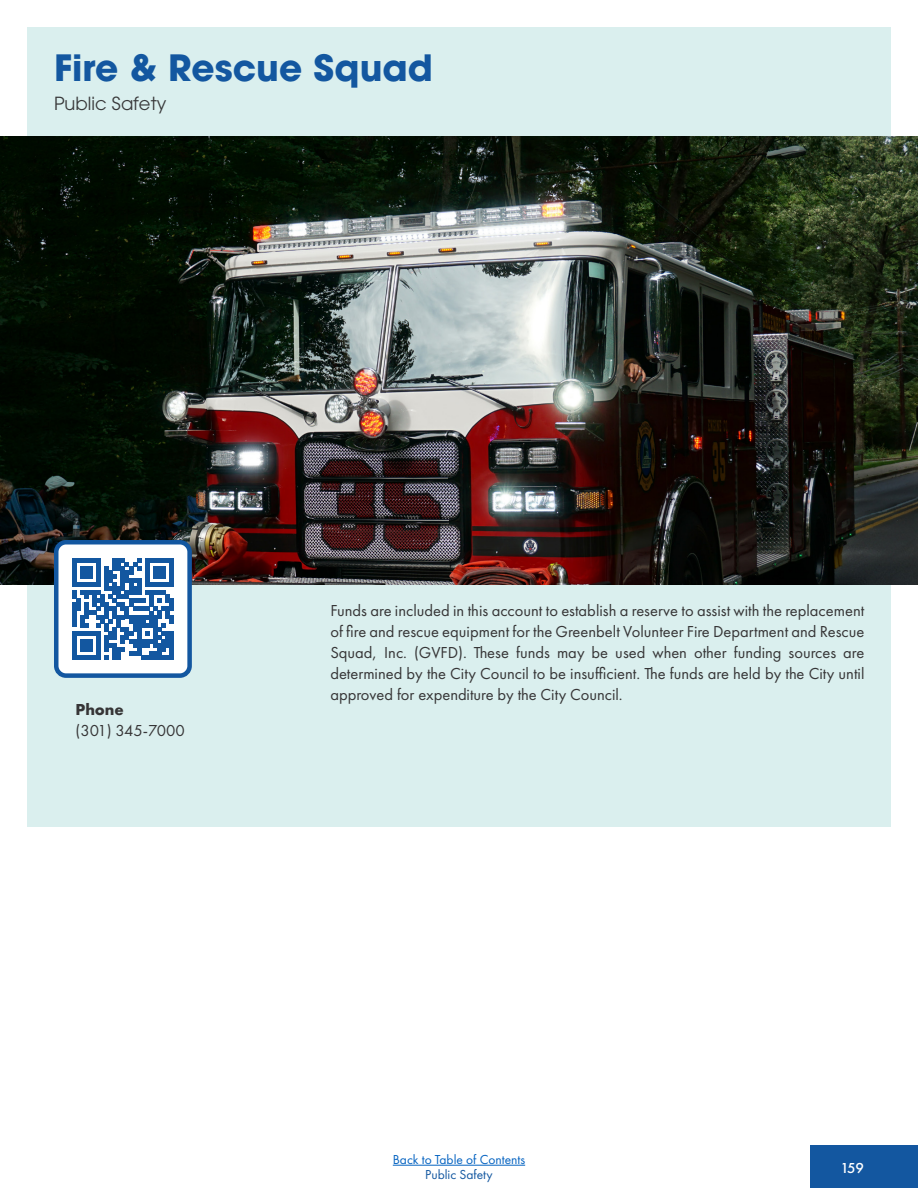
<style>
.page{position:relative;width:918px;height:1188px;background:#fff}
.page>*{position:absolute;margin:0;border:0;box-sizing:border-box;transform-origin:0 0}
.t1{font:700 36px "ITC Avant Garde Pro";color:#1357a0}
.H1-Subtitle{font:18px "ITC Avant Garde Pro";color:#383839}
.Body{font:16.5px/21px "Futura PT";color:#363536}
.t2{font:500 15px "Futura PT";color:#fff}
.t3{font:13.5px "Futura PT";color:#0563c1}
.t4{font:13.5px "Futura PT";color:#1357a0}
.s1{font-weight:700}
</style>
<div class="page">
<div style="left:27px;top:27px;width:864px;height:799px;background:#daefee"></div>
<img style="left:0;top:136px;width:918px;height:449px">
<div style="left:56px;top:542px;width:134px;height:134px;background:#fff;border-radius:10px"></div>
<svg style="left:72px;top:558px;width:101px;height:101px"></svg>
<div style="left:54px;top:540px;width:138px;height:138px;border:4px solid #1357a0;border-radius:10px"></div>
<div style="left:810px;top:1146px;width:108px;height:42px;background:#1357a0"></div>
<hr style="left:393px;top:1165px;width:132px;height:1px;background:#0563c1">
<h1 class="t1" style="left:54px;top:43px;width:381px">Fire &amp; Rescue Squad</h1>
<p class="H1-Subtitle" style="left:54px;top:92px;width:114px">Public Safety</p>
<p class="Body" style="left:76px;top:699px;width:111px"><span class="s1">Phone<br></span>(301) 345-7000</p>
<p class="Body" style="left:330px;top:600px;width:536px;text-align:justify">Funds are included in this account to establish a reserve to assist with the replacement of fire and rescue equipment for the Greenbelt Volunteer Fire Department and Rescue Squad, Inc. (GVFD). These funds may be used when other funding sources are determined by the City Council to be insufficient. The funds are held by the City until approved for expenditure by the City Council.</p>
<p class="t3" style="left:393px;top:1151px;width:134px">Back to Table of Contents</p>
<p class="t4" style="left:425px;top:1167px;width:69px">Public Safety</p>
<p class="t2" style="left:840px;top:1159px;width:25px">159</p>
</div>
